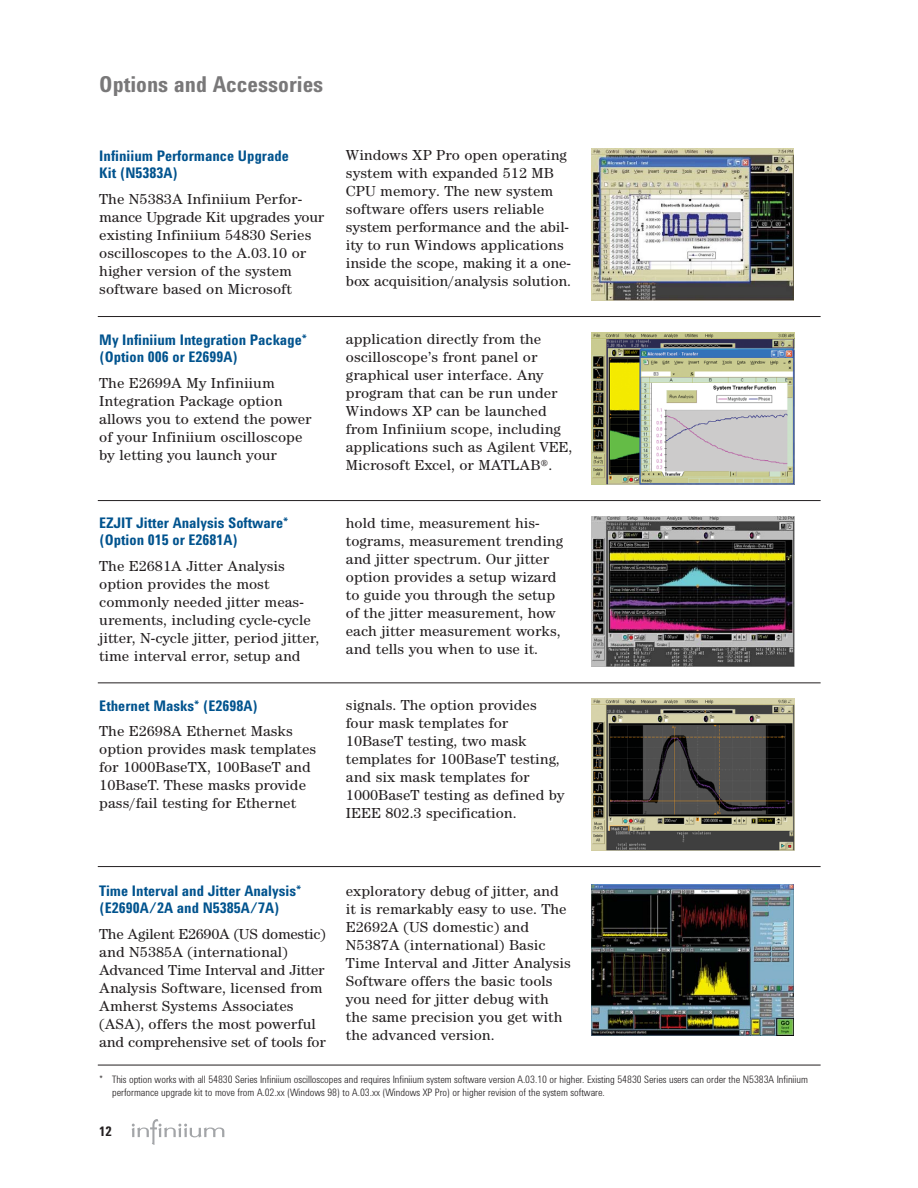
<style>
.page{position:relative;width:918px;height:1188px;background:#fff}
.page>*{position:absolute;margin:0;border:0;box-sizing:border-box;transform-origin:0 0}
.t1{font:700 22.5px "Agilent Cond";color:#797879}
.t2{font:15px/18px "Agilent Century ITC";color:#231f20}
.t3{font:700 15px/17.2px "Agilent Cond";color:#00538e}
.t4{font:700 13.5px "Agilent Cond";color:#231f20}
.t5{font:300 10.5px/13.5px "Agilent Cond";color:#231f20}
.s1{font-weight:400}
</style>
<div class="page">
<svg style="left:132px;top:1119px;width:92px;height:26px"></svg>
<img style="left:591px;top:149px;width:203px;height:152px">
<img style="left:591px;top:333px;width:203px;height:152px">
<img style="left:591px;top:516px;width:203px;height:151px">
<img style="left:591px;top:699px;width:203px;height:152px">
<img style="left:591px;top:884px;width:203px;height:152px">
<hr style="left:98px;top:316px;width:723px;height:1px;background:#231f20">
<hr style="left:98px;top:500px;width:723px;height:1px;background:#231f20">
<hr style="left:98px;top:682px;width:723px;height:1px;background:#231f20">
<hr style="left:98px;top:866px;width:723px;height:1px;background:#231f20">
<hr style="left:98px;top:1065px;width:723px;height:1px;background:#231f20">
<h1 class="t1" style="left:99px;top:76px;width:226px">Options and Accessories</h1>
<p class="t3" style="left:99px;top:149px;width:191px">Infiniium Performance Upgrade<br>Kit (N5383A)</p>
<p class="t2" style="left:99px;top:191px;width:227px">The N5383A Infiniium Perfor&shy;mance Upgrade Kit upgrades your existing Infiniium 54830 Series oscilloscopes to the A.03.10 or higher version of the system software based on Microsoft</p>
<p class="t3" style="left:99px;top:333px;width:209px">My Infiniium Integration Package* (Option 006 or E2699A)</p>
<p class="t2" style="left:99px;top:375px;width:214px">The E2699A My Infiniium<br>Integration Package option allows you to extend the power of your Infiniium oscilloscope by letting you launch your</p>
<p class="t3" style="left:99px;top:516px;width:191px">EZJIT Jitter Analysis Software* (Option 015 or E2681A)</p>
<p class="t2" style="left:99px;top:558px;width:222px">The E2681A Jitter Analysis option provides the most commonly needed jitter meas&shy;urements, including cycle-cycle jitter, N-cycle jitter, period jitter, time interval error, setup and</p>
<p class="t3" style="left:99px;top:699px;width:160px">Ethernet Masks* (E2698A)</p>
<p class="t2" style="left:99px;top:724px;width:218px">The E2698A Ethernet Masks option provides mask templates for 1000BaseTX, 100BaseT and<br>10BaseT. These masks provide pass/fail testing for Ethernet</p>
<p class="t2" style="left:346px;top:148px;width:227px">Windows XP Pro open operating system with expanded 512 MB<br>CPU memory. The new system software offers users reliable system performance and the abil&shy;ity to run Windows applications inside the scope, making it a one&shy;box acquisition/analysis solution.</p>
<p class="t2" style="left:346px;top:332px;width:228px">application directly from the oscilloscope’s front panel or graphical user interface. Any program that can be run under<br>Windows XP can be launched from Infiniium scope, including applications such as Agilent VEE,<br>Microsoft Excel, or MATLAB®.</p>
<p class="t2" style="left:346px;top:515px;width:219px">hold time, measurement his&shy;tograms, measurement trending and jitter spectrum. Our jitter option provides a setup wizard to guide you through the setup of the jitter measurement, how each jitter measurement works, and tells you when to use it.</p>
<p class="t2" style="left:346px;top:698px;width:220px">signals. The option provides four mask templates for<br>10BaseT testing, two mask templates for 100BaseT testing, and six mask templates for<br>1000BaseT testing as defined by<br>IEEE 802.3 specification.</p>
<p class="t3" style="left:99px;top:884px;width:203px">Time Interval and Jitter Analysis* (E2690A/2A and N5385A/7A)</p>
<p class="t2" style="left:99px;top:926px;width:228px">The Agilent E2690A (US domestic) and N5385A (international)<br>Advanced Time Interval and Jitter<br>Analysis Software, licensed from<br>Amherst Systems Associates (ASA), offers the most powerful and comprehensive set of tools for</p>
<p class="t5" style="left:112px;top:1073px;width:697px;text-indent:-13px"><span class="s1">*</span> This option works with all 54830 Series Infiniium oscilloscopes and requires Infiniium system software version A.03.10 or higher. Existing 54830 Series users can order the N5383A Infiniium performance upgrade kit to move from A.02.xx (Windows 98) to A.03.xx (Windows XP Pro) or higher revision of the system software.</p>
<p class="t2" style="left:346px;top:883px;width:227px">exploratory debug of jitter, and it is remarkably easy to use. The<br>E2692A (US domestic) and<br>N5387A (international) Basic<br>Time Interval and Jitter Analysis<br>Software offers the basic tools you need for jitter debug with the same precision you get with the advanced version.</p>
<p class="t4" style="left:99px;top:1126px;width:14px">12</p>
</div>
